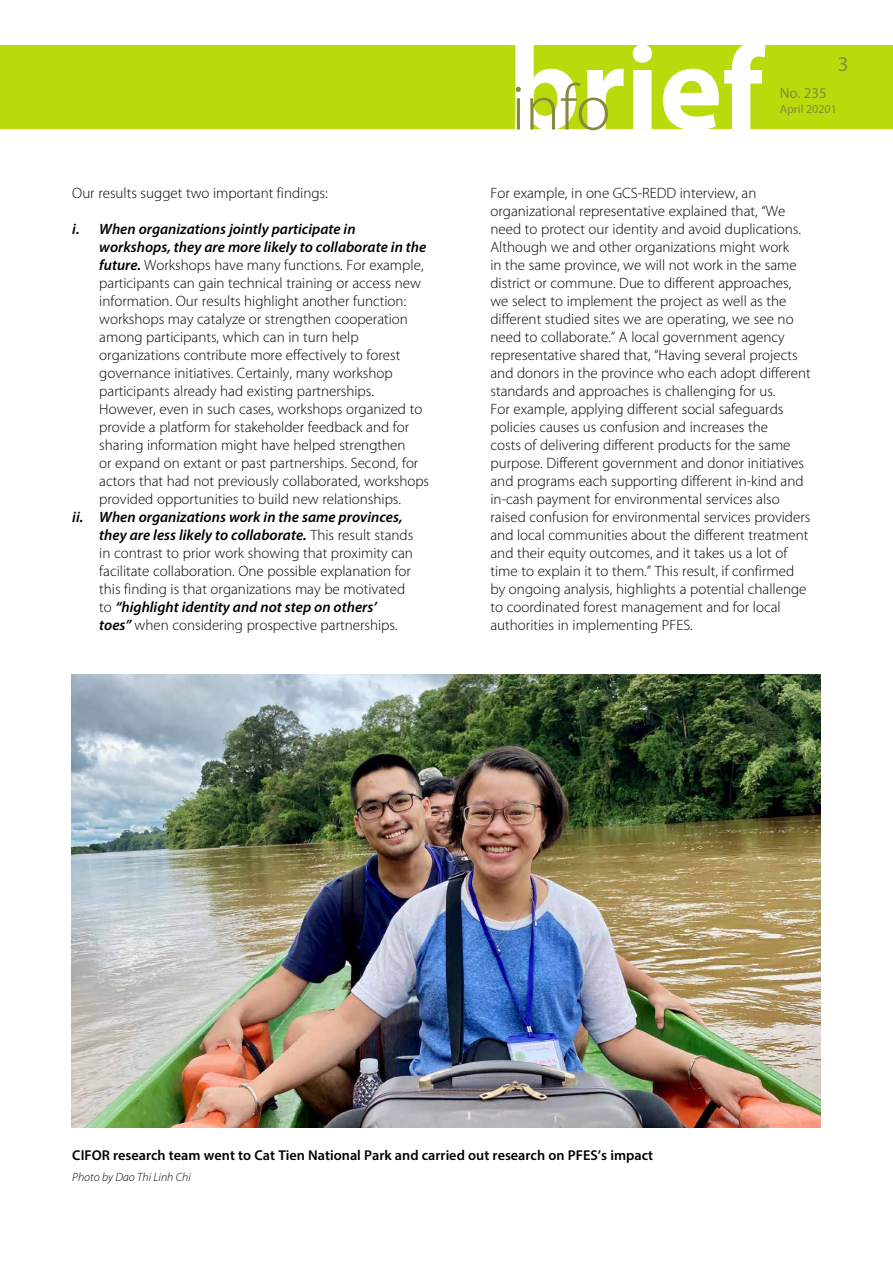
<style>
.page{position:relative;width:893px;height:1263px;background:#fff}
.page>*{position:absolute;margin:0;border:0;box-sizing:border-box;transform-origin:0 0}
.t1{font:21px "Myriad Pro";color:#878a3b}
.t2{font:300 15px/18px "Myriad Pro";color:#000}
.t3{font:15px "Myriad Pro";color:#878a3b}
.t4{font:600 14.25px "Myriad Pro";color:#000}
.t5{font:italic 300 12px "Myriad Pro";color:#000}
.t6{font:12px "Myriad Pro";color:#878a3b}
.s1{font-weight:600;font-style:italic}
</style>
<div class="page">
<div style="left:0;top:45px;width:893px;height:84px;background:#b9db0c"></div>
<svg style="left:515px;top:45px;width:250px;height:85px"></svg>
<img style="left:72px;top:674px;width:748px;height:454px">
<h1 class="t1" style="left:838px;top:51px;width:12px">3</h1>
<p class="t2" style="left:72px;top:184px;width:257px">Our results sugget two important findings:</p>
<p class="t2" style="left:99px;top:220px;width:331px;text-indent:-27px"><span class="s1">i. When organizations jointly participate in workshops, they are more likely to collaborate in the future.</span> Workshops have many functions. For example, participants can gain technical training or access new information. Our results highlight another function: workshops may catalyze or strengthen cooperation among participants, which can in turn help organizations contribute more effectively to forest governance initiatives. Certainly, many workshop participants already had existing partnerships.<br>However, even in such cases, workshops organized to provide a platform for stakeholder feedback and for sharing information might have helped strengthen<br>or expand on extant or past partnerships. Second, for actors that had not previously collaborated, workshops provided opportunities to build new relationships.</p>
<p class="t2" style="left:99px;top:508px;width:315px;text-indent:-27px"><span class="s1">ii. When organizations work in the same provinces, they are less likely to collaborate.</span> This result stands in contrast to prior work showing that proximity can facilitate collaboration. One possible explanation for this finding is that organizations may be motivated to <span class="s1">“highlight identity and not step on others’<br>toes”</span> when considering prospective partnerships.</p>
<p class="t3" style="left:780px;top:84px;width:49px">No. 235</p>
<p class="t6" style="left:780px;top:102px;width:59px">April 20201</p>
<p class="t2" style="left:490px;top:184px;width:322px">For example, in one GCS-REDD interview, an organizational representative explained that, “We need to protect our identity and avoid duplications.<br>Although we and other organizations might work<br>in the same province, we will not work in the same district or commune. Due to different approaches, we select to implement the project as well as the different studied sites we are operating, we see no need to collaborate.” A local government agency representative shared that, “Having several projects and donors in the province who each adopt different standards and approaches is challenging for us.<br>For example, applying different social safeguards policies causes us confusion and increases the<br>costs of delivering different products for the same purpose. Different government and donor initiatives and programs each supporting different in-kind and in-cash payment for environmental services also raised confusion for environmental services providers and local communities about the different treatment and their equity outcomes, and it takes us a lot of time to explain it to them.” This result, if confirmed by ongoing analysis, highlights a potential challenge to coordinated forest management and for local authorities in implementing PFES.</p>
<p class="t4" style="left:72px;top:1146px;width:582px">CIFOR research team went to Cat Tien National Park and carried out research on PFES’s impact</p>
<p class="t5" style="left:72px;top:1170px;width:120px">Photo by Dao Thi Linh Chi</p>
</div>
